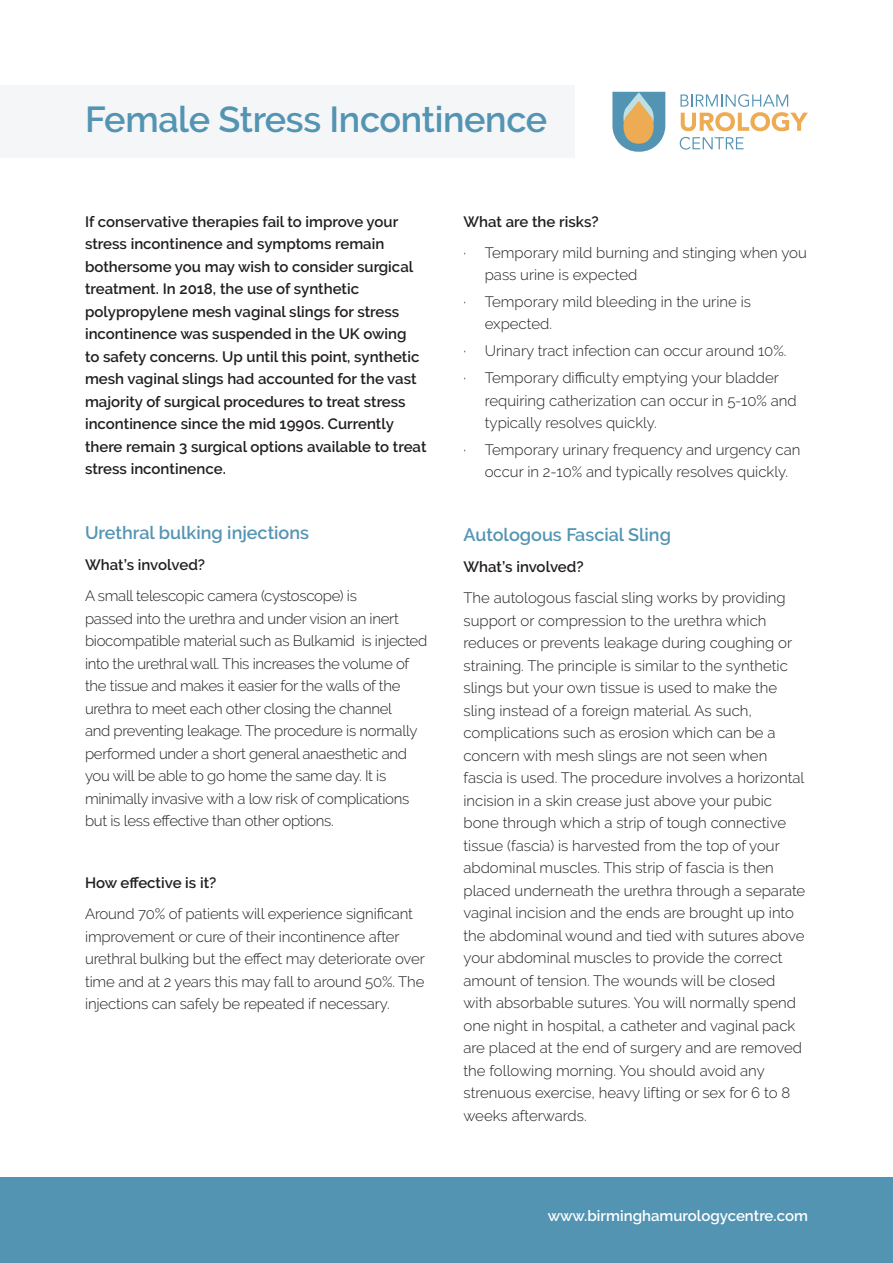
<style>
.page{position:relative;width:893px;height:1263px;background:#fff}
.page>*{position:absolute;margin:0;border:0;box-sizing:border-box;transform-origin:0 0}
.t1{font:600 36px "Raleway";letter-spacing:-.01em;color:#5494b3}
.Body_Copy{font:600 18px "Raleway";color:#5494b3}
.Body_Copy-2{font:300 15px/22.5px "Raleway";letter-spacing:-.005em;color:#231f20}
.Body_Copy-3{font:600 15px/22.5px "Raleway";color:#231f20}
.Bullet_Points{font:300 15px/22.5px "Raleway";color:#231f20}
.t2{font:600 15px "Raleway";color:#fff}
</style>
<div class="page">
<div style="left:0;top:85px;width:574px;height:72px;background:#f4f6f7"></div>
<div style="left:0;top:1178px;width:893px;height:85px;background:#5494b3"></div>
<svg style="left:680px;top:94px;width:128px;height:37px"></svg>
<svg style="left:680px;top:137px;width:64px;height:13px"></svg>
<svg style="left:612px;top:92px;width:53px;height:60px;background:#99aba3"></svg>
<p class="t1" style="left:85px;top:98px;width:464px">Female Stress Incontinence</p>
<p class="Body_Copy-3" style="left:85px;top:210px;width:343px">If conservative therapies fail to improve your stress incontinence and symptoms remain bothersome you may wish to consider surgical treatment. In 2018, the use of synthetic polypropylene mesh vaginal slings for stress incontinence was suspended in the UK owing<br>to safety concerns. Up until this point, synthetic mesh vaginal slings had accounted for the vast majority of surgical procedures to treat stress incontinence since the mid 1990s. Currently there remain 3 surgical options available to treat stress incontinence.</p>
<p class="Body_Copy" style="left:85px;top:523px;width:226px">Urethral bulking injections</p>
<p class="Body_Copy-3" style="left:85px;top:554px;width:122px">What’s involved?</p>
<p class="Body_Copy-2" style="left:85px;top:585px;width:344px">A small telescopic camera (cystoscope) is<br>passed into the urethra and under vision an inert biocompatible material such as Bulkamid is injected into the urethral wall. This increases the volume of the tissue and makes it easier for the walls of the urethra to meet each other closing the channel<br>and preventing leakage. The procedure is normally performed under a short general anaesthetic and you will be able to go home the same day. It is minimally invasive with a low risk of complications but is less effective than other options.</p>
<p class="Body_Copy-3" style="left:85px;top:872px;width:133px">How effective is it?</p>
<p class="Body_Copy-2" style="left:85px;top:903px;width:341px">Around 70% of patients will experience significant improvement or cure of their incontinence after urethral bulking but the effect may deteriorate over time and at 2 years this may fall to around 50%. The injections can safely be repeated if necessary.</p>
<p class="Body_Copy-3" style="left:463px;top:210px;width:137px">What are the risks?</p>
<p class="Bullet_Points" style="left:485px;top:241px;width:324px;text-indent:-21px">· Temporary mild burning and stinging when you pass urine is expected</p>
<p class="Bullet_Points" style="left:485px;top:290px;width:268px;text-indent:-21px">· Temporary mild bleeding in the urine is expected.</p>
<p class="Bullet_Points" style="left:463px;top:340px;width:325px">· Urinary tract infection can occur around 10%.</p>
<p class="Bullet_Points" style="left:485px;top:366px;width:314px;text-indent:-21px">· Temporary difficulty emptying your bladder requiring catherization can occur in 5-10% and typically resolves quickly.</p>
<p class="Bullet_Points" style="left:485px;top:438px;width:317px;text-indent:-21px">· Temporary urinary frequency and urgency can occur in 2-10% and typically resolves quickly.</p>
<p class="Body_Copy" style="left:463px;top:524px;width:209px">Autologous Fascial Sling</p>
<p class="Body_Copy-3" style="left:463px;top:555px;width:122px">What’s involved?</p>
<p class="Body_Copy-2" style="left:463px;top:586px;width:343px">The autologous fascial sling works by providing support or compression to the urethra which reduces or prevents leakage during coughing or straining. The principle is similar to the synthetic slings but your own tissue is used to make the sling instead of a foreign material. As such, complications such as erosion which can be a concern with mesh slings are not seen when fascia is used. The procedure involves a horizontal incision in a skin crease just above your pubic bone through which a strip of tough connective tissue (fascia) is harvested from the top of your abdominal muscles. This strip of fascia is then placed underneath the urethra through a separate vaginal incision and the ends are brought up into the abdominal wound and tied with sutures above your abdominal muscles to provide the correct amount of tension. The wounds will be closed with absorbable sutures. You will normally spend one night in hospital, a catheter and vaginal pack are placed at the end of surgery and are removed the following morning. You should avoid any strenuous exercise, heavy lifting or sex for 6 to 8 weeks afterwards.</p>
<p class="t2" style="left:548px;top:1207px;width:262px">www.birminghamurologycentre.com</p>
</div>
